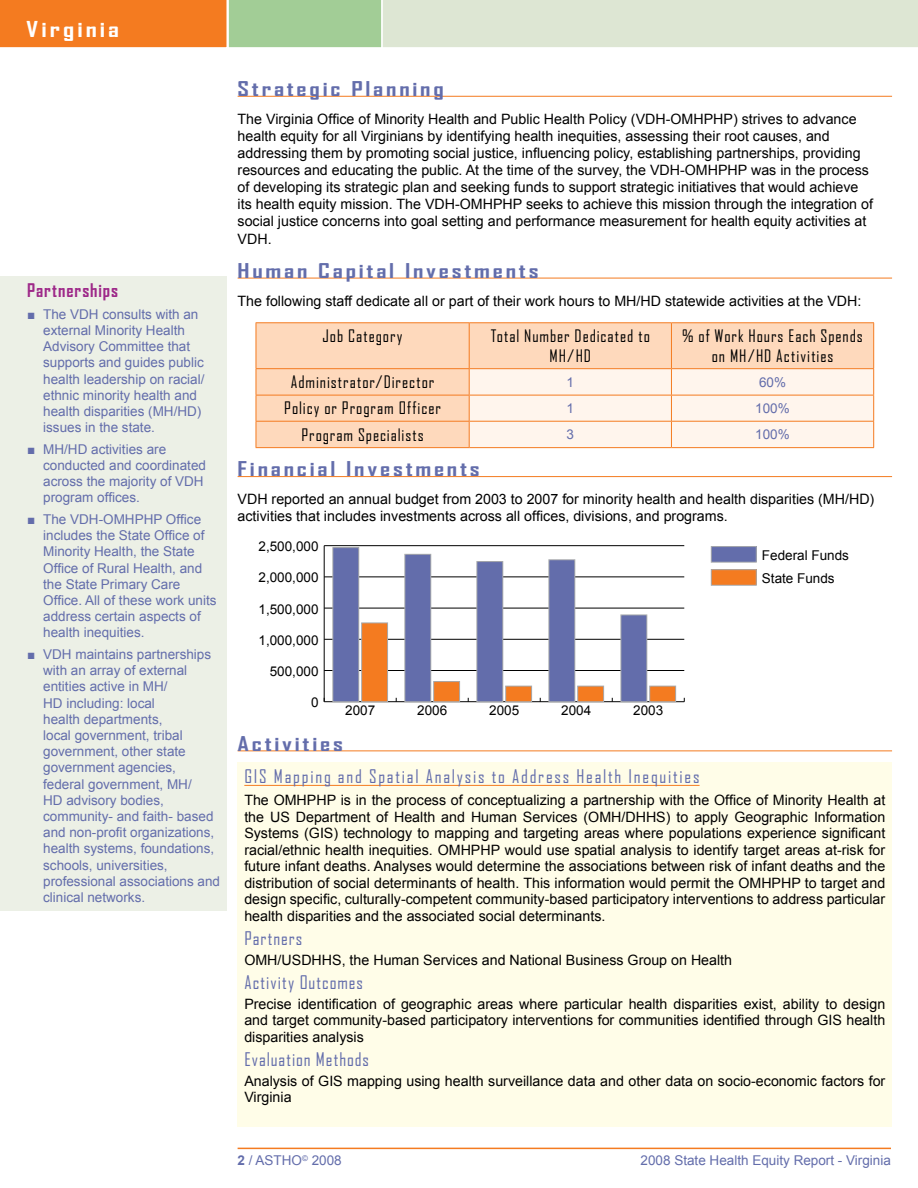
<style>
.page{position:relative;width:918px;height:1188px;background:#fff}
.page>*{position:absolute;margin:0;border:0;box-sizing:border-box;transform-origin:0 0}
.t1{font:700 21px "Agency FB";letter-spacing:.11em;color:#fff;scale:1.3 1}
.t2{font:700 19.5px "Agency FB";letter-spacing:.11em;color:#636dab;scale:1.3 1}
.t3{font:18px "Agency FB";letter-spacing:.1em;color:#636dab}
.t4{font:18px "Agency FB";letter-spacing:.05em;color:#636dab}
.t5{font:18px "Agency FB";letter-spacing:.06em;color:#636dab}
.t6{font:700 18px "Agency FB";letter-spacing:.05em;color:#9e2989}
.t7{font:18px "Agency FB";letter-spacing:.055em;color:#636dab}
.t8{font:16.5px/19.8px "Agency FB";letter-spacing:.055em;color:#000;text-align:center}
.t9{font:14.25px/16.5px "Arial";color:#000}
.t10{font:13.5px/16.2px "Arial";color:#636dab}
.t11{font:13.5px "Arial";color:#000}
.s1{font-weight:700}
</style>
<div class="page">
<svg style="left:0;top:0;width:918px;height:48px;background:#d9c89e"></svg>
<hr style="left:238px;top:1148px;width:653px;height:1px;background:#f47b20">
<div style="left:0;top:277px;width:227px;height:634px;background:#ecf0e6"></div>
<hr style="left:238px;top:96px;width:654px;height:1px;background:#f47b20">
<hr style="left:238px;top:278px;width:654px;height:1px;background:#f47b20">
<hr style="left:238px;top:476px;width:654px;height:1px;background:#f47b20">
<div style="left:257px;top:323px;width:616px;height:124px;background:#fed9bc"></div>
<hr style="left:256px;top:322px;width:213px;height:1px;background:#f47b20">
<hr style="left:256px;top:323px;width:1px;height:45px;background:#f47b20">
<hr style="left:469px;top:322px;width:202px;height:1px;background:#f47b20">
<hr style="left:469px;top:323px;width:1px;height:45px;background:#f47b20">
<hr style="left:671px;top:322px;width:203px;height:1px;background:#f47b20">
<hr style="left:671px;top:323px;width:1px;height:45px;background:#f47b20">
<hr style="left:873px;top:323px;width:1px;height:45px;background:#f47b20">
<hr style="left:256px;top:368px;width:213px;height:1px;background:#f47b20">
<hr style="left:469px;top:368px;width:202px;height:1px;background:#f47b20">
<hr style="left:671px;top:368px;width:203px;height:1px;background:#f47b20">
<hr style="left:256px;top:395px;width:213px;height:1px;background:#f47b20">
<hr style="left:256px;top:421px;width:213px;height:1px;background:#f47b20">
<svg style="left:256px;top:369px;width:1px;height:78px"></svg>
<svg style="left:469px;top:369px;width:405px;height:78px;background:#fef0e5"></svg>
<hr style="left:256px;top:447px;width:213px;height:1px;background:#f47b20">
<hr style="left:469px;top:447px;width:202px;height:1px;background:#f47b20">
<hr style="left:671px;top:447px;width:203px;height:1px;background:#f47b20">
<div style="left:711px;top:547px;width:45px;height:15px;background:#636dab"></div>
<div style="left:711px;top:546px;width:46px;height:17px;border:1px solid #a7a9ac"></div>
<div style="left:333px;top:548px;width:26px;height:154px;background:#636dab"></div>
<div style="left:332px;top:547px;width:27px;height:155px;border:1px solid #a7a9ac"></div>
<div style="left:405px;top:554px;width:26px;height:148px;background:#636dab"></div>
<div style="left:404px;top:554px;width:27px;height:148px;border:1px solid #a7a9ac"></div>
<div style="left:477px;top:562px;width:26px;height:140px;background:#636dab"></div>
<div style="left:476px;top:561px;width:27px;height:141px;border:1px solid #a7a9ac"></div>
<div style="left:549px;top:560px;width:26px;height:142px;background:#636dab"></div>
<div style="left:549px;top:559px;width:26px;height:143px;border:1px solid #a7a9ac"></div>
<div style="left:621px;top:615px;width:26px;height:87px;background:#636dab"></div>
<div style="left:621px;top:615px;width:26px;height:87px;border:1px solid #a7a9ac"></div>
<div style="left:711px;top:570px;width:45px;height:15px;background:#f47b20"></div>
<div style="left:711px;top:569px;width:46px;height:17px;border:1px solid #a7a9ac"></div>
<div style="left:362px;top:623px;width:26px;height:79px;background:#f47b20"></div>
<div style="left:361px;top:623px;width:27px;height:79px;border:1px solid #a7a9ac"></div>
<div style="left:434px;top:682px;width:26px;height:20px;background:#f47b20"></div>
<div style="left:433px;top:681px;width:27px;height:21px;border:1px solid #a7a9ac"></div>
<div style="left:506px;top:686px;width:26px;height:16px;background:#f47b20"></div>
<div style="left:505px;top:686px;width:27px;height:16px;border:1px solid #a7a9ac"></div>
<div style="left:578px;top:686px;width:26px;height:16px;background:#f47b20"></div>
<div style="left:577px;top:686px;width:27px;height:16px;border:1px solid #a7a9ac"></div>
<div style="left:650px;top:686px;width:26px;height:16px;background:#f47b20"></div>
<div style="left:649px;top:686px;width:27px;height:16px;border:1px solid #a7a9ac"></div>
<hr style="left:238px;top:751px;width:654px;height:1px;background:#f47b20">
<div style="left:238px;top:763px;width:654px;height:364px;background:#fffde8"></div>
<hr style="left:244px;top:785px;width:456px;height:1px;background:#f47b20">
<h1 class="t1" style="left:26px;top:16px;width:73px">Virginia</h1>
<p class="t6" style="left:27px;top:279px;width:93px">Partnerships</p>
<p class="t10" style="left:43px;top:306px;width:163px;text-indent:-16px">■ The VDH consults with an external Minority Health<br>Advisory Committee that supports and guides public health leadership on racial/ ethnic minority health and health disparities (MH/HD) issues in the state.</p>
<p class="t10" style="left:43px;top:441px;width:164px;text-indent:-16px">■ MH/HD activities are conducted and coordinated across the majority of VDH program offices.</p>
<p class="t10" style="left:43px;top:511px;width:175px;text-indent:-16px">■ The VDH-OMHPHP Office includes the State Office of<br>Minority Health, the State<br>Office of Rural Health, and the State Primary Care<br>Office. All of these work units address certain aspects of health inequities.</p>
<p class="t10" style="left:43px;top:646px;width:178px;text-indent:-16px">■ VDH maintains partnerships with an array of external entities active in MH/<br>HD including: local<br>health departments,<br>local government, tribal government, other state government agencies, federal government, MH/<br>HD advisory bodies, community- and faith- based and non-profit organizations, health systems, foundations, schools, universities, professional associations and clinical networks.</p>
<h2 class="t2" style="left:238px;top:76px;width:160px">Strategic Planning</h2>
<p class="t9" style="left:238px;top:110px;width:637px;line-height:17.1px">The Virginia Office of Minority Health and Public Health Policy (VDH-OMHPHP) strives to advance health equity for all Virginians by identifying health inequities, assessing their root causes, and addressing them by promoting social justice, influencing policy, establishing partnerships, providing resources and educating the public. At the time of the survey, the VDH-OMHPHP was in the process of developing its strategic plan and seeking funds to support strategic initiatives that would achieve its health equity mission. The VDH-OMHPHP seeks to achieve this mission through the integration of social justice concerns into goal setting and performance measurement for health equity activities at VDH.</p>
<h2 class="t2" style="left:238px;top:258px;width:233px">Human Capital Investments</h2>
<p class="t9" style="left:238px;top:292px;width:625px">The following staff dedicate all or part of their work hours to MH/HD statewide activities at the VDH:</p>
<p class="t8" style="left:323px;top:326px;width:82px">Job Category</p>
<p class="t8" style="left:491px;top:326px;width:161px">Total Number Dedicated to<br>MH/HD</p>
<p class="t8" style="left:682px;top:326px;width:182px">% of Work Hours Each Spends on MH/HD Activities</p>
<p class="t8" style="left:291px;top:372px;width:145px">Administrator/Director</p>
<p class="t10" style="left:567px;top:374px;width:9px">1</p>
<p class="t10" style="left:759px;top:374px;width:29px">60%</p>
<p class="t8" style="left:284px;top:398px;width:158px">Policy or Program Officer</p>
<p class="t10" style="left:567px;top:400px;width:9px">1</p>
<p class="t10" style="left:755px;top:400px;width:36px">100%</p>
<p class="t8" style="left:301px;top:424px;width:124px">Program Specialists</p>
<p class="t10" style="left:567px;top:427px;width:9px">3</p>
<p class="t10" style="left:755px;top:427px;width:36px">100%</p>
<h2 class="t2" style="left:238px;top:457px;width:188px">Financial Investments</h2>
<p class="t9" style="left:238px;top:491px;width:638px;line-height:17.1px">VDH reported an annual budget from 2003 to 2007 for minority health and health disparities (MH/HD) activities that includes investments across all offices, divisions, and programs.</p>
<p class="t11" style="left:259px;top:538px;width:62px">2,500,000</p>
<p class="t11" style="left:259px;top:569px;width:62px">2,000,000</p>
<p class="t11" style="left:259px;top:600px;width:62px">1,500,000</p>
<p class="t11" style="left:259px;top:631px;width:62px">1,000,000</p>
<p class="t11" style="left:270px;top:662px;width:50px">500,000</p>
<p class="t11" style="left:311px;top:694px;width:9px">0</p>
<p class="t11" style="left:345px;top:702px;width:32px">2007</p>
<p class="t11" style="left:417px;top:702px;width:32px">2006</p>
<p class="t11" style="left:489px;top:702px;width:32px">2005</p>
<p class="t11" style="left:561px;top:702px;width:32px">2004</p>
<p class="t11" style="left:633px;top:702px;width:32px">2003</p>
<p class="t11" style="left:762px;top:546px;width:89px">Federal Funds</p>
<p class="t11" style="left:762px;top:569px;width:74px">State Funds</p>
<h2 class="t2" style="left:238px;top:731px;width:83px">Activities</h2>
<p class="t3" style="left:244px;top:765px;width:457px">GIS Mapping and Spatial Analysis to Address Health Inequities</p>
<p class="t9" style="left:244px;top:792px;width:642px;text-align:justify">The OMHPHP is in the process of conceptualizing a partnership with the Office of Minority Health at the US Department of Health and Human Services (OMH/DHHS) to apply Geographic Information Systems (GIS) technology to mapping and targeting areas where populations experience significant racial/ethnic health inequities. OMHPHP would use spatial analysis to identify target areas at-risk for future infant deaths. Analyses would determine the associations between risk of infant deaths and the distribution of social determinants of health. This information would permit the OMHPHP to target and design specific, culturally-competent community-based participatory interventions to address particular health disparities and the associated social determinants.</p>
<p class="t7" style="left:244px;top:928px;width:59px">Partners</p>
<p class="t9" style="left:244px;top:951px;width:489px">OMH/USDHHS, the Human Services and National Business Group on Health</p>
<p class="t5" style="left:244px;top:972px;width:120px">Activity Outcomes</p>
<p class="t9" style="left:244px;top:995px;width:642px;text-align:justify">Precise identification of geographic areas where particular health disparities exist, ability to design and target community-based participatory interventions for communities identified through GIS health disparities analysis</p>
<p class="t4" style="left:244px;top:1049px;width:126px">Evaluation Methods</p>
<p class="t9" style="left:244px;top:1073px;width:642px">Analysis of GIS mapping using health surveillance data and other data on socio-economic factors for<br>Virginia</p>
<p class="t10" style="left:238px;top:1153px;width:106px"><span class="s1">2</span> / ASTHO<sup>©</sup> 2008</p>
<p class="t10" style="left:641px;top:1153px;width:252px">2008 State Health Equity Report - Virginia</p>
</div>
